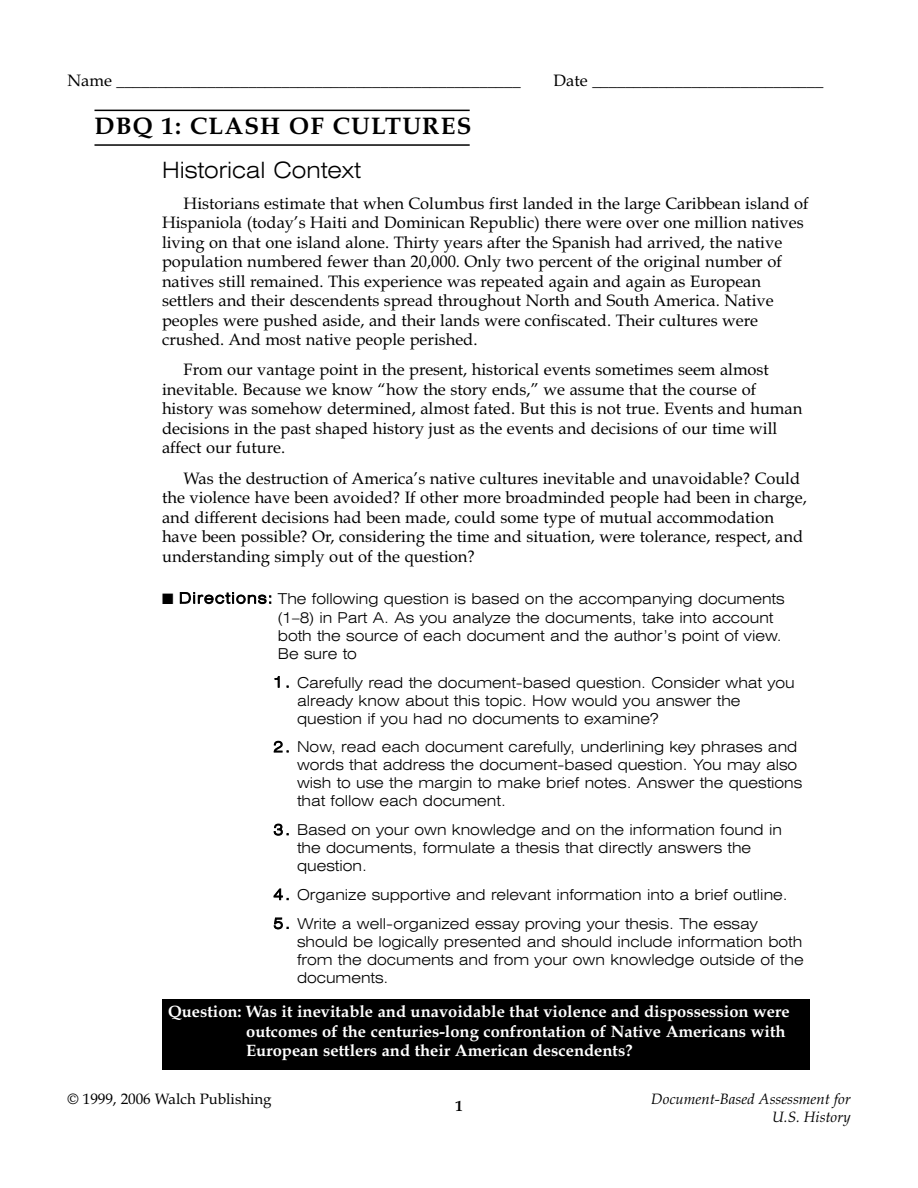
<style>
.page{position:relative;width:918px;height:1188px;background:#fff}
.page>*{position:absolute;margin:0;border:0;box-sizing:border-box;transform-origin:0 0}
.t1{font:700 24px "Book Antiqua";letter-spacing:.05em;color:#000}
.t2{font:300 expanded 22.5px "Swiss 721 BT";color:#000}
.t3{font:16.5px/19.5px "Book Antiqua";color:#000}
.t4{font:700 16.5px/19.5px "Book Antiqua";color:#fff}
.t5{font:300 expanded 15px/18px "Swiss 721 BT";color:#000}
.t6{font:italic 15px/18.1px "Book Antiqua";color:#000;text-align:right}
.t7{font:15px "Book Antiqua";color:#000}
.t8{font:700 15px "Book Antiqua";color:#000}
</style>
<div class="page">
<hr style="left:94px;top:110px;width:376px;height:1px;background:#000">
<hr style="left:94px;top:144px;width:376px;height:2px;background:#000">
<div style="left:162px;top:999px;width:648px;height:71px;background:#000"></div>
<p class="t3" style="left:68px;top:73px;width:455px">Name _________________________________________________</p>
<p class="t3" style="left:554px;top:73px;width:271px">Date ____________________________</p>
<h1 class="t1" style="left:94px;top:117px;width:378px">DBQ 1: CLASH OF CULTURES</h1>
<h2 class="t2" style="left:162px;top:162px;width:200px">Historical Context</h2>
<p class="t3" style="left:162px;top:195px;width:648px;text-indent:22px">Historians estimate that when Columbus first landed in the large Caribbean island of Hispaniola (today’s Haiti and Dominican Republic) there were over one million natives living on that one island alone. Thirty years after the Spanish had arrived, the native population numbered fewer than 20,000. Only two percent of the original number of natives still remained. This experience was repeated again and again as European settlers and their descendents spread throughout North and South America. Native peoples were pushed aside, and their lands were confiscated. Their cultures were crushed. And most native people perished.</p>
<p class="t3" style="left:162px;top:362px;width:642px;text-indent:22px">From our vantage point in the present, historical events sometimes seem almost inevitable. Because we know “how the story ends,” we assume that the course of history was somehow determined, almost fated. But this is not true. Events and human decisions in the past shaped history just as the events and decisions of our time will affect our future.</p>
<p class="t3" style="left:162px;top:470px;width:646px;text-indent:22px">Was the destruction of America’s native cultures inevitable and unavoidable? Could the violence have been avoided? If other more broadminded people had been in charge, and different decisions had been made, could some type of mutual accommodation have been possible? Or, considering the time and situation, were tolerance, respect, and understanding simply out of the question?</p>
<p class="t5" style="left:278px;top:591px;width:508px;line-height:18.5px;text-indent:-116px">■ Directions: The following question is based on the accompanying documents (1–8) in Part A. As you analyze the documents, take into account both the source of each document and the author’s point of view.<br>Be sure to</p>
<p class="t5" style="left:297px;top:675px;width:499px;text-indent:-24px">1. Carefully read the document-based question. Consider what you already know about this topic. How would you answer the question if you had no documents to examine?</p>
<p class="t5" style="left:297px;top:740px;width:507px;text-indent:-24px">2. Now, read each document carefully, underlining key phrases and words that address the document-based question. You may also wish to use the margin to make brief notes. Answer the questions that follow each document.</p>
<p class="t5" style="left:297px;top:823px;width:486px;text-indent:-24px">3. Based on your own knowledge and on the information found in the documents, formulate a thesis that directly answers the question.</p>
<p class="t5" style="left:273px;top:887px;width:516px">4. Organize supportive and relevant information into a brief outline.</p>
<p class="t5" style="left:297px;top:916px;width:508px;text-indent:-24px">5. Write a well-organized essay proving your thesis. The essay should be logically presented and should include information both from the documents and from your own knowledge outside of the documents.</p>
<p class="t4" style="left:246px;top:1004px;width:545px;text-indent:-78px">Question: Was it inevitable and unavoidable that violence and dispossession were outcomes of the centuries-long confrontation of Native Americans with<br>European settlers and their American descendents?</p>
<p class="t7" style="left:68px;top:1093px;width:205px">© 1999, 2006 Walch Publishing</p>
<p class="t6" style="left:651px;top:1092px;width:201px">Document-Based Assessment for<br>U.S. History</p>
<p class="t8" style="left:455px;top:1100px;width:9px">1</p>
</div>
